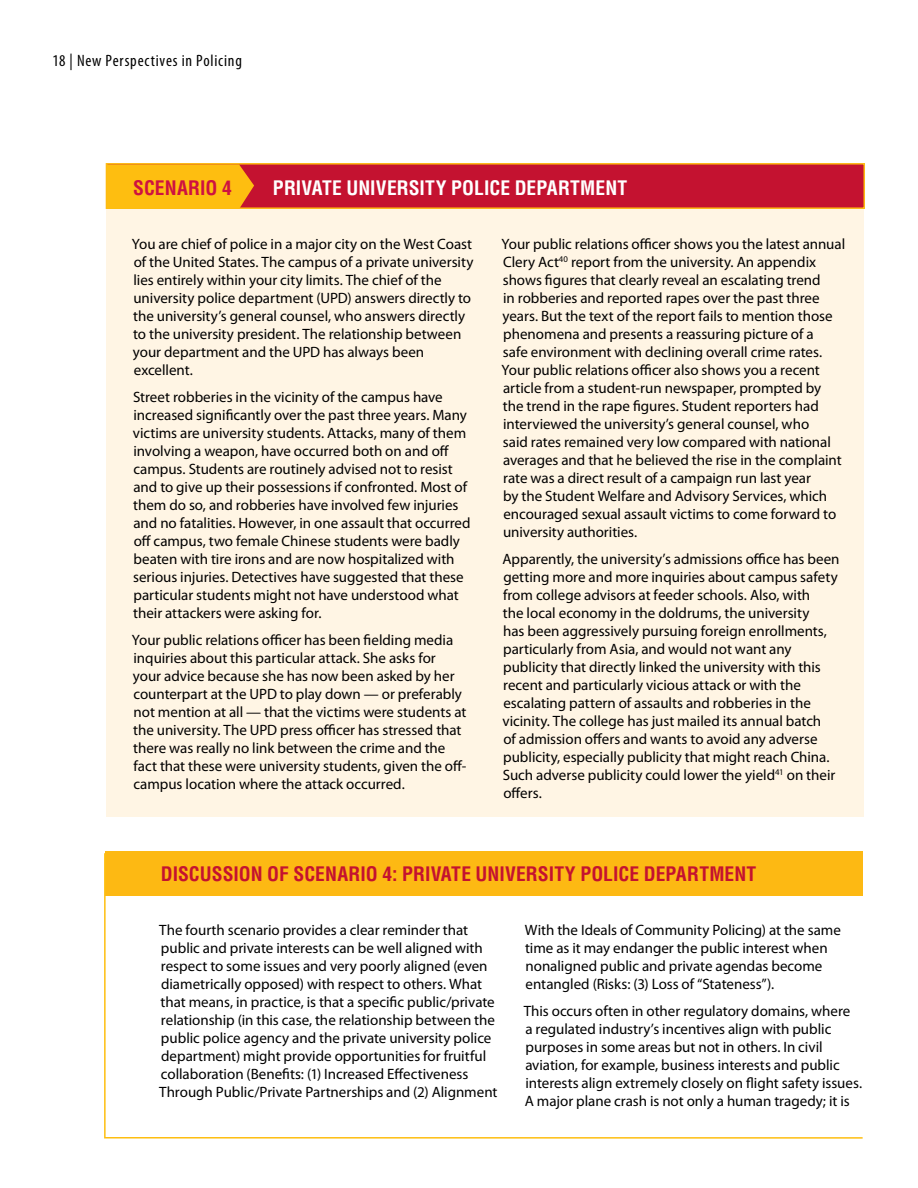
<style>
.page{position:relative;width:918px;height:1188px;background:#fff}
.page>*{position:absolute;margin:0;border:0;box-sizing:border-box;transform-origin:0 0}
.Scenario_discussion{font:700 condensed 19.5px "Helvetica LT Std";color:#c41230}
._02-L1_Head{font:700 condensed 19.5px "Helvetica LT Std";letter-spacing:.005em;color:#fff}
._02-L1_Head-2{font:700 condensed 19.5px "Helvetica LT Std";letter-spacing:.005em;color:#ce1141}
.t1{font:condensed 16.5px "Myriad Pro";letter-spacing:.045em;color:#000}
.scenario_body{font:15px/18px "Myriad Pro";letter-spacing:-.005em;color:#000}
</style>
<div class="page">
<div style="left:106px;top:180px;width:758px;height:636px;background:#fff5e4"></div>
<div style="left:106px;top:163px;width:759px;height:46px;background:#c41230;border:2px solid #fdb913"></div>
<div style="left:106px;top:165px;width:148px;height:44px;background:#febe10"></div>
<div style="left:105px;top:851px;width:758px;height:44px;background:#fdb913"></div>
<svg style="left:104px;top:853px;width:759px;height:286px"></svg>
<p class="t1" style="left:53px;top:52px;width:191px">18 | New Perspectives in Policing</p>
<p class="_02-L1_Head-2" style="left:133px;top:176px;width:100px">SCENARIO 4</p>
<p class="_02-L1_Head" style="left:273px;top:176px;width:356px">PRIVATE UNIVERSITY POLICE DEPARTMENT</p>
<p class="scenario_body" style="left:132px;top:235px;width:343px">You are chief of police in a major city on the West Coast of the United States. The campus of a private university lies entirely within your city limits. The chief of the university police department (UPD) answers directly to the university’s general counsel, who answers directly to the university president. The relationship between your department and the UPD has always been excellent.</p>
<p class="scenario_body" style="left:133px;top:388px;width:339px">Street robberies in the vicinity of the campus have increased significantly over the past three years. Many victims are university students. Attacks, many of them involving a weapon, have occurred both on and off campus. Students are routinely advised not to resist and to give up their possessions if confronted. Most of them do so, and robberies have involved few injuries and no fatalities. However, in one assault that occurred off campus, two female Chinese students were badly beaten with tire irons and are now hospitalized with serious injuries. Detectives have suggested that these particular students might not have understood what their attackers were asking for.</p>
<p class="scenario_body" style="left:132px;top:631px;width:336px">Your public relations officer has been fielding media inquiries about this particular attack. She asks for<br>your advice because she has now been asked by her counterpart at the UPD to play down — or preferably not mention at all — that the victims were students at the university. The UPD press officer has stressed that there was really no link between the crime and the fact that these were university students, given the off&shy;campus location where the attack occurred.</p>
<p class="scenario_body" style="left:502px;top:235px;width:345px">Your public relations officer shows you the latest annual Clery Act<sup>40</sup> report from the university. An appendix shows figures that clearly reveal an escalating trend<br>in robberies and reported rapes over the past three years. But the text of the report fails to mention those phenomena and presents a reassuring picture of a<br>safe environment with declining overall crime rates.<br>Your public relations officer also shows you a recent article from a student-run newspaper, prompted by<br>the trend in the rape figures. Student reporters had interviewed the university’s general counsel, who<br>said rates remained very low compared with national averages and that he believed the rise in the complaint rate was a direct result of a campaign run last year<br>by the Student Welfare and Advisory Services, which encouraged sexual assault victims to come forward to university authorities.</p>
<p class="scenario_body" style="left:503px;top:550px;width:339px">Apparently, the university’s admissions office has been getting more and more inquiries about campus safety from college advisors at feeder schools. Also, with<br>the local economy in the doldrums, the university<br>has been aggressively pursuing foreign enrollments, particularly from Asia, and would not want any publicity that directly linked the university with this recent and particularly vicious attack or with the escalating pattern of assaults and robberies in the vicinity. The college has just mailed its annual batch<br>of admission offers and wants to avoid any adverse publicity, especially publicity that might reach China.<br>Such adverse publicity could lower the yield<sup>41</sup> on their offers.</p>
<p class="Scenario_discussion" style="left:161px;top:861px;width:597px">DISCUSSION OF SCENARIO 4: PRIVATE UNIVERSITY POLICE DEPARTMENT</p>
<p class="scenario_body" style="left:159px;top:920px;width:340px">The fourth scenario provides a clear reminder that public and private interests can be well aligned with respect to some issues and very poorly aligned (even diametrically opposed) with respect to others. What that means, in practice, is that a specific public/private relationship (in this case, the relationship between the public police agency and the private university police department) might provide opportunities for fruitful collaboration (Benefits: (1) Increased Effectiveness Through Public/Private Partnerships and (2) Alignment</p>
<p class="scenario_body" style="left:525px;top:920px;width:318px">With the Ideals of Community Policing) at the same time as it may endanger the public interest when nonaligned public and private agendas become entangled (Risks: (3) Loss of “Stateness”).</p>
<p class="scenario_body" style="left:524px;top:1001px;width:340px">This occurs often in other regulatory domains, where<br>a regulated industry’s incentives align with public purposes in some areas but not in others. In civil aviation, for example, business interests and public interests align extremely closely on flight safety issues.<br>A major plane crash is not only a human tragedy; it is</p>
</div>
